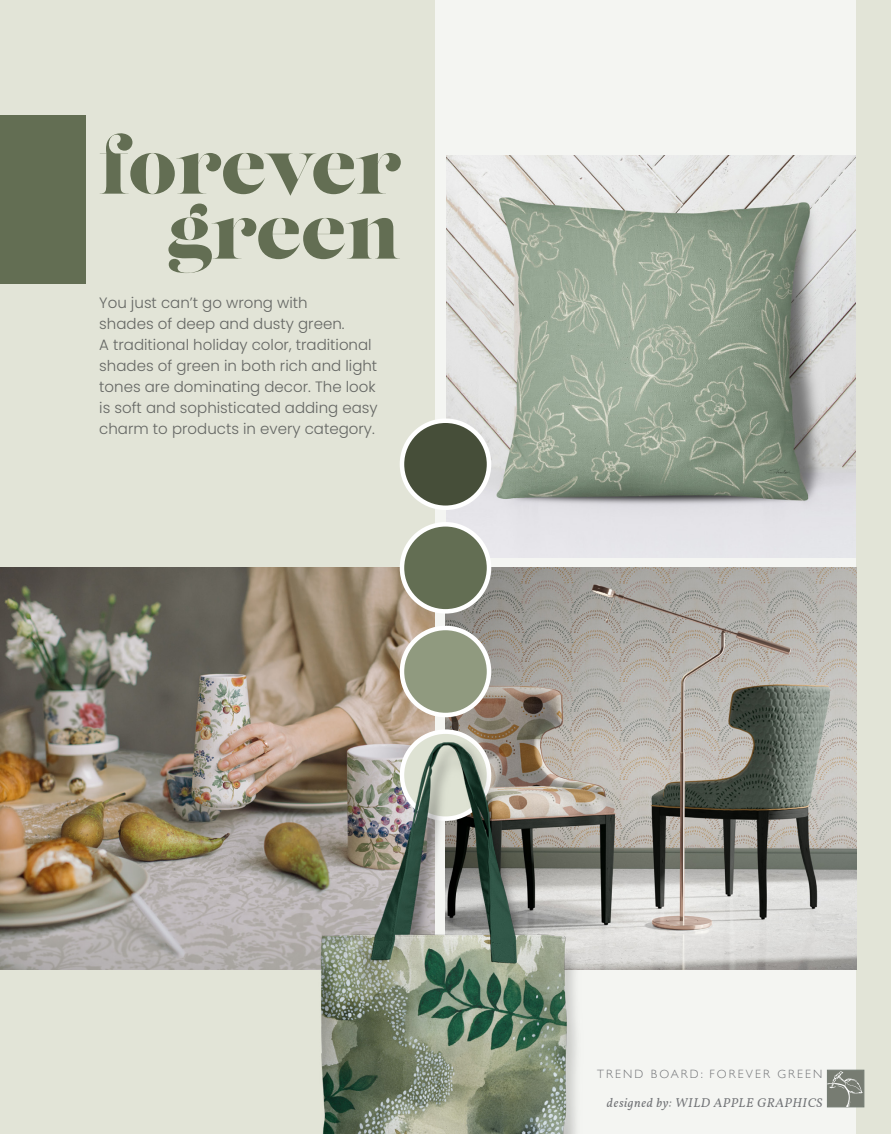
<style>
.page{position:relative;width:891px;height:1134px;background:#fff}
.page>*{position:absolute;margin:0;border:0;box-sizing:border-box;transform-origin:0 0}
.t1{font:76.5px "Lust Display";color:#636e53}
.t2{font:300 15px/21px "Poppins";color:#727477}
.Art_Titles_Center{font:italic 12.75px "Vollkorn";letter-spacing:.05em;color:#727477}
.t3{font:300 12px "Gill Sans";letter-spacing:.175em;color:#727477}
</style>
<div class="page">
<div style="left:435px;top:0;width:421px;height:1134px;background:#f4f5f2"></div>
<img style="left:447px;top:155px;width:409px;height:403px">
<div style="left:0;top:0;width:435px;height:1134px;background:#e2e4d7"></div>
<div style="left:856px;top:0;width:35px;height:1134px;background:#e2e4d7"></div>
<div style="left:0;top:115px;width:85px;height:169px;background:#636e53"></div>
<img style="left:0;top:567px;width:435px;height:403px">
<img style="left:446px;top:567px;width:410px;height:403px">
<div style="left:402px;top:628px;width:87px;height:87px;background:#909a7f;border-radius:50%"></div>
<div style="left:400px;top:626px;width:91px;height:91px;border:4px solid #fff;border-radius:50%"></div>
<div style="left:402px;top:421px;width:87px;height:87px;background:#464e39;border-radius:50%"></div>
<div style="left:400px;top:418px;width:91px;height:92px;border:4px solid #fff;border-radius:50%"></div>
<div style="left:402px;top:524px;width:87px;height:87px;background:#636e53;border-radius:50%"></div>
<div style="left:400px;top:522px;width:91px;height:92px;border:4px solid #fff;border-radius:50%"></div>
<svg style="left:827px;top:1070px;width:37px;height:37px"></svg>
<img style="left:272px;top:660px;width:386px;height:474px">
<p class="t1" style="left:99px;top:120px;width:305px">forever</p>
<p class="t1" style="left:167px;top:185px;width:235px">green</p>
<p class="t2" style="left:99px;top:292px;width:280px">You just can’t go wrong with<br>shades of deep and dusty green.<br>A traditional holiday color, traditional shades of green in both rich and light tones are dominating decor. The look is soft and sophisticated adding easy charm to products in every category.</p>
<p class="t3" style="left:597px;top:1065px;width:227px">TREND BOARD: FOREVER GREEN</p>
<p class="Art_Titles_Center" style="left:607px;top:1093px;width:217px">designed by: WILD APPLE GRAPHICS</p>
</div>
